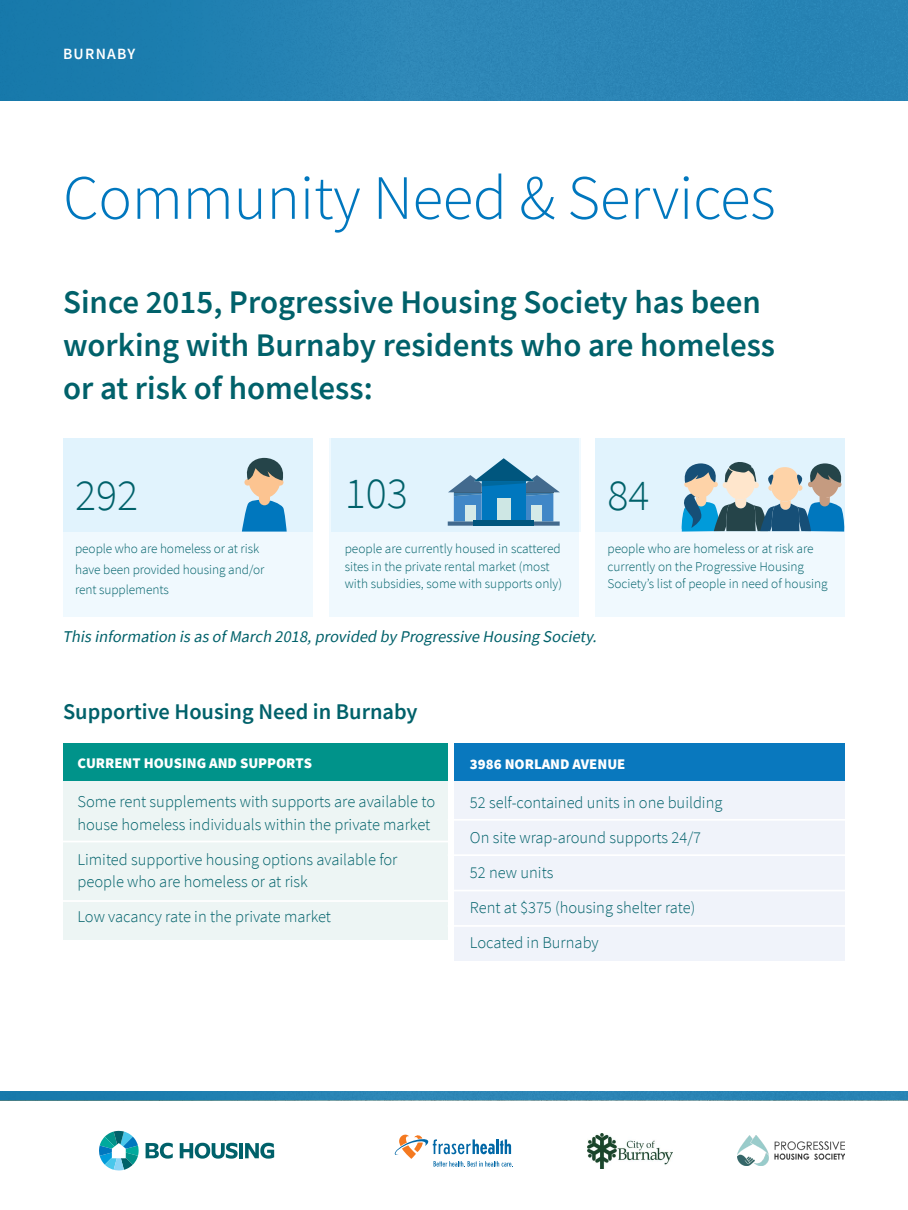
<style>
.page{position:relative;width:908px;height:1210px;background:#fff}
.page>*{position:absolute;margin:0;border:0;box-sizing:border-box;transform-origin:0 0}
.t1{font:300 63px "Source Sans Pro";letter-spacing:-.005em;color:#0077be}
.t2{font:300 43.89px "Source Sans Pro";color:#00616a}
.t3{font:600 32.9px/43.4px "Source Sans Pro";color:#00616a}
.t4{font:600 22.4px "Source Sans Pro";color:#00616a}
.t5{font:300 16.45px/35px "Source Sans Pro";color:#00616a}
.t6{font:italic 16.45px "Source Sans Pro";color:#00616a}
.t7{font:600 15.64px "Source Sans Pro";letter-spacing:.08em;color:#fff}
.t8{font:900 14.7px "Source Sans Pro";color:#fff}
.t9{font:300 13.3px/17.5px "Source Sans Pro";color:#00616a}
</style>
<div class="page">
<div style="left:0;top:0;width:907px;height:101px;background:linear-gradient(to right,#1d7eaf,#2f87b8)"></div>
<svg style="left:0;top:1091px;width:907px;height:9px;background:#2582b3"></svg>
<svg style="left:145px;top:1142px;width:28px;height:16px"></svg>
<svg style="left:180px;top:1142px;width:57px;height:16px"></svg>
<hr style="left:239px;top:1143px;width:4px;height:15px;background:#00616a">
<svg style="left:245px;top:1142px;width:29px;height:16px"></svg>
<svg style="left:99px;top:1130px;width:40px;height:40px"></svg>
<svg style="left:394px;top:1134px;width:118px;height:32px"></svg>
<img style="left:587px;top:1133px;width:84px;height:35px">
<img style="left:737px;top:1136px;width:107px;height:29px">
<div style="left:594px;top:438px;width:250px;height:178px;background:#f0f9fe"></div>
<div style="left:63px;top:438px;width:249px;height:178px;background:#f0f9fe"></div>
<div style="left:63px;top:438px;width:249px;height:93px;background:#e1f3fd"></div>
<div style="left:595px;top:438px;width:249px;height:93px;background:#e1f3fd"></div>
<div style="left:329px;top:438px;width:249px;height:178px;background:linear-gradient(to right,#e8f6fd,#edf8fe)"></div>
<div style="left:248px;top:460px;width:32px;height:38px;background:#fcc491;border-radius:50%"></div>
<svg style="left:244px;top:458px;width:40px;height:27px"></svg>
<svg style="left:242px;top:494px;width:44px;height:37px"></svg>
<div style="left:63px;top:743px;width:384px;height:196px;background:#edf5f4"></div>
<div style="left:454px;top:743px;width:390px;height:217px;background:#f0f3fa"></div>
<div style="left:63px;top:743px;width:384px;height:37px;background:#00938a"></div>
<div style="left:454px;top:743px;width:390px;height:37px;background:#0978be"></div>
<hr style="left:447px;top:819px;width:418px;height:1px;background:#fff">
<hr style="left:447px;top:854px;width:418px;height:2px;background:#fff">
<hr style="left:31px;top:840px;width:418px;height:2px;background:#fff">
<hr style="left:31px;top:900px;width:418px;height:2px;background:#fff">
<hr style="left:447px;top:889px;width:418px;height:2px;background:#fff">
<hr style="left:447px;top:925px;width:418px;height:2px;background:#fff">
<svg style="left:447px;top:458px;width:112px;height:68px;background:#70a7ca"></svg>
<div style="left:473px;top:520px;width:61px;height:6px;background:#00567e"></div>
<svg style="left:681px;top:462px;width:163px;height:69px"></svg>
<p class="t7" style="left:63px;top:44px;width:74px">BURNABY</p>
<h1 class="t1" style="left:63px;top:159px;width:714px">Community Need &amp; Services</h1>
<h3 class="t3" style="left:63px;top:280px;width:713px">Since 2015, Progressive Housing Society has been working with Burnaby residents who are homeless or at risk of homeless:</h3>
<h2 class="t2" style="left:75px;top:468px;width:65px">292</h2>
<h2 class="t2" style="left:344px;top:467px;width:65px">103</h2>
<h2 class="t2" style="left:607px;top:468px;width:44px">84</h2>
<p class="t9" style="left:75px;top:538px;width:191px;line-height:20.6px">people who are homeless or at risk have been provided housing and/or rent supplements</p>
<p class="t9" style="left:344px;top:540px;width:219px">people are currently housed in scattered sites in the private rental market (most with subsidies, some with supports only)</p>
<p class="t9" style="left:607px;top:540px;width:222px">people who are homeless or at risk are currently on the Progressive Housing<br>Society’s list of people in need of housing</p>
<p class="t6" style="left:62px;top:626px;width:539px">This information is as ofMarch 2018,provided by Progressive Housing Society.</p>
<h3 class="t4" style="left:63px;top:696px;width:356px">Supportive Housing Need in Burnaby</h3>
<p class="t8" style="left:77px;top:753px;width:236px">CURRENT HOUSING AND SUPPORTS</p>
<p class="t5" style="left:77px;top:791px;width:359px;line-height:22.4px">Some rent supplements with supports are available to house homeless individuals within the private market</p>
<p class="t5" style="left:77px;top:848px;width:321px;line-height:22.4px">Limited supportive housing options available for people who are homeless or at risk</p>
<p class="t5" style="left:77px;top:899px;width:255px">Low vacancy rate in the private market</p>
<p class="t8" style="left:470px;top:753px;width:157px">3986 NORLAND AVENUE</p>
<p class="t5" style="left:470px;top:785px;width:254px">52 self-contained units in one building<br>On site wrap-around supports 24/7<br>52 new units<br>Rent at $375 (housing shelter rate)<br>Located in Burnaby</p>
</div>
